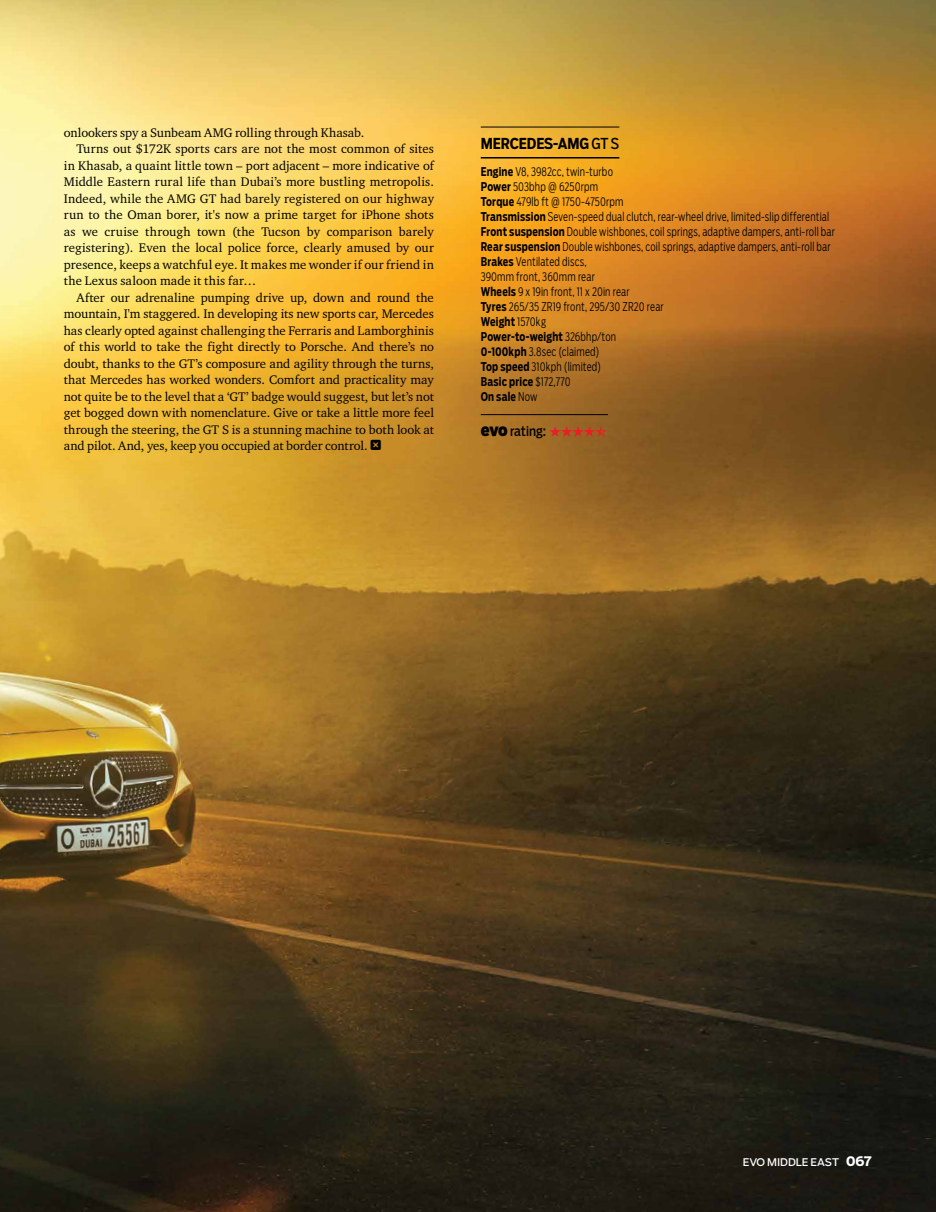
<style>
.page{position:relative;width:936px;height:1212px;background:#fff}
.page>*{position:absolute;margin:0;border:0;box-sizing:border-box;transform-origin:0 0}
.t1{font:700 15px "Salvo Sans Cond";letter-spacing:-.01em;color:#000}
.t2{font:13.5px "Salvo Sans Cond";color:#000}
.t3{font:12.75px "Charter ITC Std";color:#000}
.t4{font:300 12px/15px "Salvo Sans Cond";letter-spacing:.015em;color:#000;scale:.89 1}
.t5{font:10.5px "Salvo Sans";letter-spacing:-.005em;color:#fff}
.s1{font-family:"Notice Std"}
.s2{font-weight:400}
.s3{font-weight:700}
.s4{font-weight:900;font-size:16.5px}
.s5{font-weight:700;font-size:13.5px}
</style>
<div class="page">
<img style="left:0;top:0;width:935px;height:1212px">
<hr style="left:480px;top:127px;width:139px;height:1px;background:#000">
<hr style="left:480px;top:157px;width:139px;height:2px;background:#000">
<hr style="left:480px;top:414px;width:128px;height:1px;background:#000">
<p class="t3" style="left:64px;top:124px;width:302px">onlookers spy a Sunbeam AMG rolling through Khasab.</p>
<p class="t3" style="left:77px;top:141px;width:359px">Turns out $172K sports cars are not the most common of sites</p>
<p class="t3" style="left:64px;top:157px;width:371px">in Khasab, a quaint little town – port adjacent – more indicative of</p>
<p class="t3" style="left:64px;top:174px;width:371px">Middle Eastern rural life than Dubai’s more bustling metropolis.</p>
<p class="t3" style="left:64px;top:190px;width:371px">Indeed, while the AMG GT had barely registered on our highway</p>
<p class="t3" style="left:64px;top:207px;width:371px">run to the Oman borer, it's now a prime target for iPhone shots</p>
<p class="t3" style="left:64px;top:223px;width:371px">as we cruise through town (the Tucson by comparison barely</p>
<p class="t3" style="left:64px;top:240px;width:371px">registering). Even the local police force, clearly amused by our</p>
<p class="t3" style="left:64px;top:256px;width:371px">presence, keeps a watchful eye. It makes me wonder if our friend in</p>
<p class="t3" style="left:64px;top:273px;width:194px">the Lexus saloon made it this far…</p>
<p class="t3" style="left:77px;top:289px;width:359px">After our adrenaline pumping drive up, down and round the</p>
<p class="t3" style="left:64px;top:306px;width:371px">mountain, I'm staggered. In developing its new sports car, Mercedes</p>
<p class="t3" style="left:64px;top:322px;width:371px">has clearly opted against challenging the Ferraris and Lamborghinis</p>
<p class="t3" style="left:64px;top:339px;width:371px">of this world to take the fight directly to Porsche. And there’s no</p>
<p class="t3" style="left:64px;top:355px;width:371px">doubt, thanks to the GT’s composure and agility through the turns,</p>
<p class="t3" style="left:64px;top:372px;width:371px">that Mercedes has worked wonders. Comfort and practicality may</p>
<p class="t3" style="left:64px;top:388px;width:371px">not quite be to the level that a ‘GT’ badge would suggest, but let’s not</p>
<p class="t3" style="left:64px;top:405px;width:371px">get bogged down with nomenclature. Give or take a little more feel</p>
<p class="t3" style="left:64px;top:421px;width:371px">through the steering, the GT S is a stunning machine to both look at</p>
<p class="t3" style="left:64px;top:438px;width:319px">and pilot. And, yes, keep you occupied at border control. <span class="s1">L</span></p>
<p class="t1" style="left:480px;top:133px;width:140px">MERCEDES-AMG <span class="s2">GT S</span></p>
<p class="t4" style="left:480px;top:164px;width:399px"><span class="s3">Engine</span> V8, 3982cc, twin-turbo<br><span class="s3">Power</span> 503bhp @ 6250rpm<br><span class="s3">Torque</span> 479lb ft @ 1750-4750rpm<br><span class="s3">Transmission</span> Seven-speed dual clutch, rear-wheel drive, limited-slip differential <span class="s3">Front suspension</span> Double wishbones, coil springs, adaptive dampers, anti-roll bar <span class="s3">Rear suspension</span> Double wishbones, coil springs, adaptive dampers, anti-roll bar <span class="s3">Brakes</span> Ventilated discs,<br>390mm front, 360mm rear<br><span class="s3">Wheels</span> 9 x 19in front, 11 x 20in rear<br><span class="s3">Tyres</span> 265/35 ZR19 front, 295/30 ZR20 rear<br><span class="s3">Weight</span> 1570kg<br><span class="s3">Power-to-weight</span> 326bhp/ton<br><span class="s3">0-100kph</span> 3.8sec (claimed)<br><span class="s3">Top speed</span> 310kph (limited)<br><span class="s3">Basic price</span> $172,770<br><span class="s3">On sale</span> Now</p>
<p class="t2" style="left:480px;top:422px;width:128px"><span class="s4">evo</span> rating: <sub>;;;;4</sub></p>
<p class="t5" style="left:743px;top:1155px;width:131px">EVO MIDDLE EAST <span class="s5">067</span></p>
</div>
